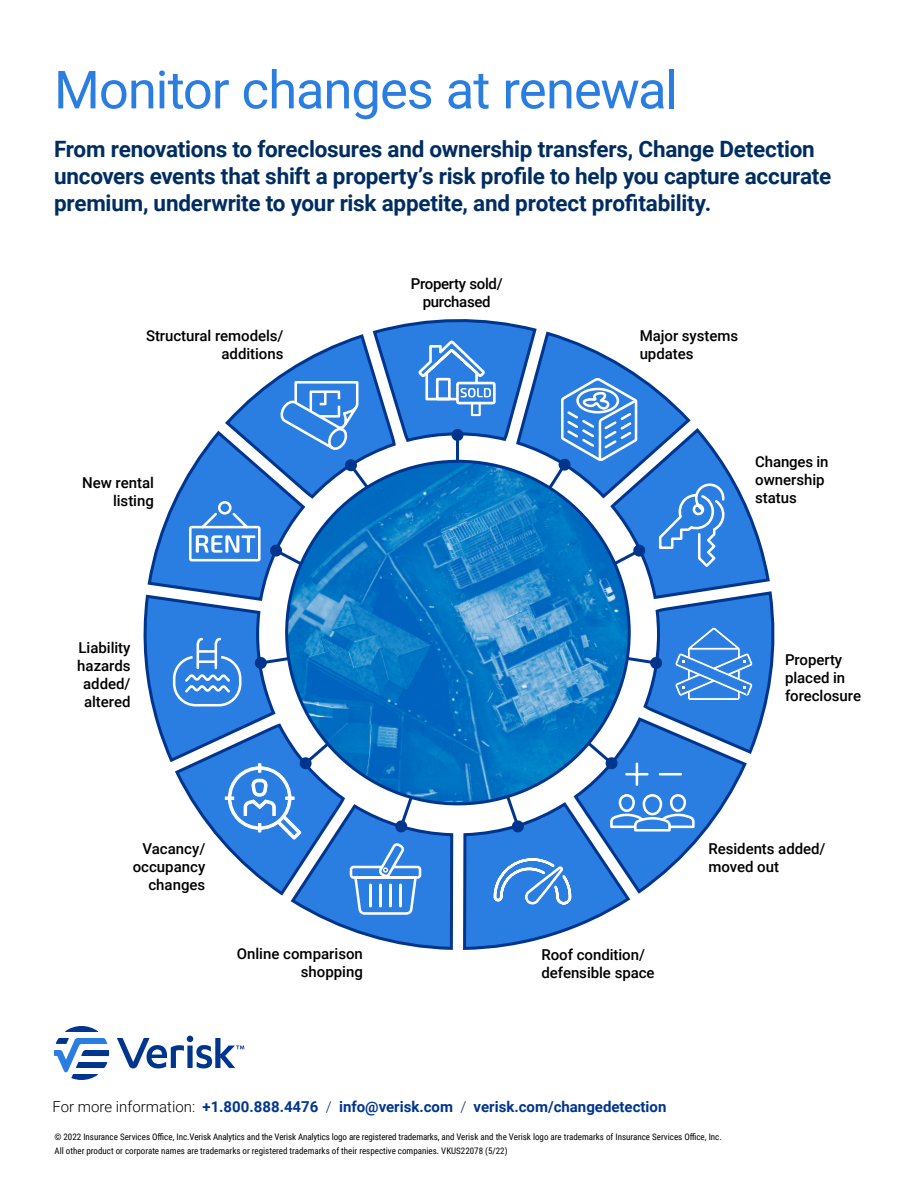
<style>
.page{position:relative;width:918px;height:1188px;background:#fff}
.page>*{position:absolute;margin:0;border:0;box-sizing:border-box;transform-origin:0 0}
.headline_35_42{font:52.5px "Roboto";letter-spacing:-.02em;color:#2a7de1}
.headline_35_42-2{font:700 22.5px/27px "Roboto";letter-spacing:-.01em;color:#002d61}
.Subhead_B{font:500 15px/18px "Roboto";letter-spacing:-.005em;color:#000}
.body_copy_10_12{font:700 15px "Roboto";color:#00358e}
.legal_copy_6_9{font:9px/13.5px "Roboto Condensed";color:#000}
.s1{font-weight:300;color:#000}
.s2{font-weight:300;color:#002d61}
</style>
<div class="page">
<svg style="left:143px;top:319px;width:632px;height:631px"></svg>
<hr style="left:456px;top:435px;width:3px;height:182px;background:#00358e">
<div style="left:452px;top:429px;width:12px;height:12px;background:#00358e;border-radius:50%"></div>
<svg style="left:285px;top:459px;width:347px;height:348px;background:#358bcd"></svg>
<svg style="left:54px;top:1026px;width:190px;height:54px"></svg>
<p class="headline_35_42" style="left:54px;top:53px;width:626px">Monitor changes at renewal</p>
<p class="headline_35_42-2" style="left:54px;top:135px;width:779px">From renovations to foreclosures and ownership transfers, Change Detection uncovers events that shift a property’s risk profile to help you capture accurate premium, underwrite to your risk appetite, and protect profitability.</p>
<p class="Subhead_B" style="left:146px;top:326px;width:139px;text-align:right">Structural remodels/ additions</p>
<p class="Subhead_B" style="left:82px;top:473px;width:73px;text-align:right">New rental listing</p>
<p class="Subhead_B" style="left:79px;top:639px;width:53px">Liability</p>
<p class="Subhead_B" style="left:77px;top:657px;width:55px">hazards</p>
<p class="Subhead_B" style="left:83px;top:675px;width:49px">added/ altered</p>
<p class="Subhead_B" style="left:411px;top:274px;width:93px;text-align:center">Property sold/ purchased</p>
<p class="Subhead_B" style="left:640px;top:326px;width:100px">Major systems updates</p>
<p class="Subhead_B" style="left:755px;top:452px;width:75px">Changes in ownership status</p>
<p class="Subhead_B" style="left:785px;top:650px;width:78px">Property placed in foreclosure</p>
<p class="Subhead_B" style="left:133px;top:839px;width:74px;text-align:right">Vacancy/ occupancy changes</p>
<p class="Subhead_B" style="left:237px;top:944px;width:128px;text-align:right">Online comparison shopping</p>
<p class="Subhead_B" style="left:542px;top:945px;width:115px">Roof condition/ defensible space</p>
<p class="Subhead_B" style="left:708px;top:839px;width:119px">Residents added/ moved out</p>
<p class="body_copy_10_12" style="left:52px;top:1096px;width:616px"><span class="s1">For more information:</span> +1.800.888.4476 <span class="s2">/</span> info@verisk.com <span class="s2">/</span> verisk.com/changedetection</p>
<p class="legal_copy_6_9" style="left:54px;top:1130px;width:669px">© 2022 Insurance Services Office, Inc.Verisk Analytics and the Verisk Analytics logo are registered trademarks, and Verisk and the Verisk logo are trademarks of Insurance Services Office, Inc.<br>All other product or corporate names are trademarks or registered trademarks of their respective companies. VKUS22078 (5/22)</p>
</div>
